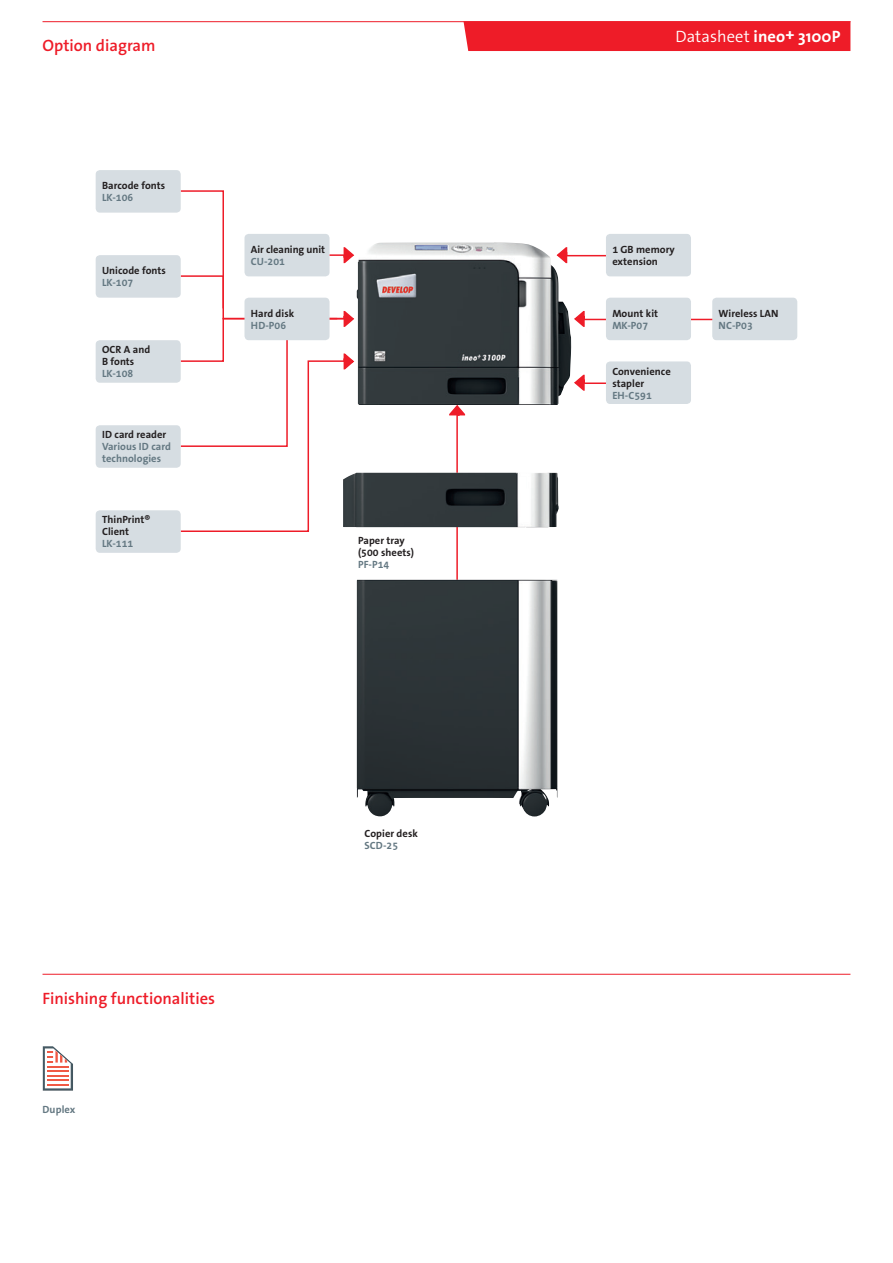
<style>
.page{position:relative;width:893px;height:1263px;background:#fff}
.page>*{position:absolute;margin:0;border:0;box-sizing:border-box;transform-origin:0 0}
._2-4_REGISTER_TOPLIN{font:16.5px "The Sans LP6 Se Bld";color:#ee1c28}
._2-4_REGISTER_DATASH{font:16.5px "The Sans LP7 Bld";letter-spacing:.005em;color:#fff}
._2_WORKFLOW_black_7{font:10.5px/12px "The Sans LP7 Bld";letter-spacing:.005em;color:#231f20}
._2_WORKFLOW_black_7-2{font:10.5px/12px "The Sans LP7 Bld";letter-spacing:.005em;color:#647882}
.s1{font-family:"The Sans LP4 Se Lig"}
</style>
<div class="page">
<img style="left:357px;top:242px;width:214px;height:163px">
<svg style="left:555px;top:246px;width:13px;height:18px"></svg>
<svg style="left:574px;top:311px;width:11px;height:16px"></svg>
<svg style="left:574px;top:374px;width:11px;height:17px"></svg>
<hr style="left:563px;top:255px;width:61px;height:1px;background:#ee1c28">
<hr style="left:582px;top:382px;width:42px;height:2px;background:#ee1c28">
<hr style="left:582px;top:319px;width:42px;height:1px;background:#ee1c28">
<hr style="left:688px;top:319px;width:42px;height:1px;background:#ee1c28">
<div style="left:606px;top:234px;width:85px;height:42px;background:#d6dde2;border-radius:4px"></div>
<div style="left:606px;top:361px;width:85px;height:43px;background:#d6dde2;border-radius:4px"></div>
<div style="left:606px;top:298px;width:85px;height:42px;background:#d6dde2;border-radius:4px"></div>
<div style="left:712px;top:298px;width:85px;height:42px;background:#d6dde2;border-radius:4px"></div>
<hr style="left:43px;top:21px;width:807px;height:1px;background:#ee1c28">
<div style="left:463px;top:21px;width:387px;height:30px;background:#ee1c28"></div>
<svg style="left:42px;top:1046px;width:1px;height:17px"></svg>
<svg style="left:42px;top:1063px;width:1px;height:28px"></svg>
<svg style="left:43px;top:1046px;width:30px;height:45px"></svg>
<hr style="left:43px;top:974px;width:807px;height:1px;background:#ee1c28">
<div style="left:96px;top:255px;width:85px;height:43px;background:#d6dde2;border-radius:4px"></div>
<div style="left:96px;top:340px;width:85px;height:43px;background:#d6dde2;border-radius:4px"></div>
<div style="left:96px;top:510px;width:85px;height:43px;background:#d6dde2;border-radius:4px"></div>
<div style="left:96px;top:170px;width:85px;height:43px;background:#d6dde2;border-radius:4px"></div>
<div style="left:96px;top:425px;width:85px;height:43px;background:#d6dde2;border-radius:4px"></div>
<svg style="left:448px;top:403px;width:18px;height:13px"></svg>
<hr style="left:456px;top:410px;width:2px;height:79px;background:#ee1c28">
<hr style="left:456px;top:523px;width:2px;height:69px;background:#ee1c28">
<img style="left:356px;top:473px;width:203px;height:54px">
<img style="left:357px;top:580px;width:200px;height:236px">
<svg style="left:179px;top:190px;width:177px;height:343px"></svg>
<p class="_2-4_REGISTER_TOPLIN" style="left:43px;top:35px;width:115px">Option diagram</p>
<p class="_2_WORKFLOW_black_7" style="left:102px;top:180px;width:65px">Barcode fonts</p>
<p class="_2_WORKFLOW_black_7-2" style="left:102px;top:192px;width:33px">LK-106</p>
<p class="_2_WORKFLOW_black_7" style="left:102px;top:265px;width:65px">Unicode fonts</p>
<p class="_2_WORKFLOW_black_7-2" style="left:102px;top:277px;width:33px">LK-107</p>
<p class="_2_WORKFLOW_black_7" style="left:102px;top:344px;width:50px">OCR A and</p>
<p class="_2_WORKFLOW_black_7" style="left:102px;top:356px;width:34px">B fonts</p>
<p class="_2_WORKFLOW_black_7-2" style="left:102px;top:368px;width:33px">LK-108</p>
<p class="_2_WORKFLOW_black_7" style="left:102px;top:429px;width:66px">ID card reader</p>
<p class="_2_WORKFLOW_black_7-2" style="left:102px;top:441px;width:70px">Various ID card technologies</p>
<p class="_2_WORKFLOW_black_7" style="left:102px;top:514px;width:50px">ThinPrint®</p>
<p class="_2_WORKFLOW_black_7" style="left:102px;top:526px;width:29px">Client</p>
<p class="_2_WORKFLOW_black_7-2" style="left:102px;top:538px;width:33px">LK-111</p>
<p class="_2_WORKFLOW_black_7" style="left:251px;top:244px;width:76px">Air cleaning unit</p>
<p class="_2_WORKFLOW_black_7-2" style="left:251px;top:256px;width:36px">CU-201</p>
<p class="_2_WORKFLOW_black_7" style="left:251px;top:307px;width:45px">Hard disk</p>
<p class="_2_WORKFLOW_black_7-2" style="left:251px;top:319px;width:37px">HD-P06</p>
<p class="_2_WORKFLOW_black_7" style="left:358px;top:534px;width:48px">Paper tray</p>
<p class="_2_WORKFLOW_black_7" style="left:358px;top:546px;width:57px">(500 sheets)</p>
<p class="_2_WORKFLOW_black_7-2" style="left:358px;top:558px;width:33px">PF-P14</p>
<p class="_2-4_REGISTER_TOPLIN" style="left:43px;top:987px;width:174px">Finishing functionalities</p>
<p class="_2_WORKFLOW_black_7-2" style="left:43px;top:1104px;width:34px">Duplex</p>
<p class="_2_WORKFLOW_black_7" style="left:365px;top:827px;width:55px">Copier desk</p>
<p class="_2_WORKFLOW_black_7-2" style="left:365px;top:839px;width:35px">SCD-25</p>
<p class="_2-4_REGISTER_DATASH" style="left:675px;top:26px;width:167px"><span class="s1">Datasheet</span> ineo+ 3100P</p>
<p class="_2_WORKFLOW_black_7" style="left:612px;top:244px;width:64px">1 GB memory extension</p>
<p class="_2_WORKFLOW_black_7" style="left:612px;top:307px;width:47px">Mount kit</p>
<p class="_2_WORKFLOW_black_7-2" style="left:612px;top:319px;width:37px">MK-P07</p>
<p class="_2_WORKFLOW_black_7" style="left:612px;top:365px;width:60px">Convenience stapler</p>
<p class="_2_WORKFLOW_black_7-2" style="left:612px;top:389px;width:41px">EH-C591</p>
<p class="_2_WORKFLOW_black_7" style="left:719px;top:307px;width:61px">Wireless LAN</p>
<p class="_2_WORKFLOW_black_7-2" style="left:719px;top:319px;width:36px">NC-P03</p>
</div>
